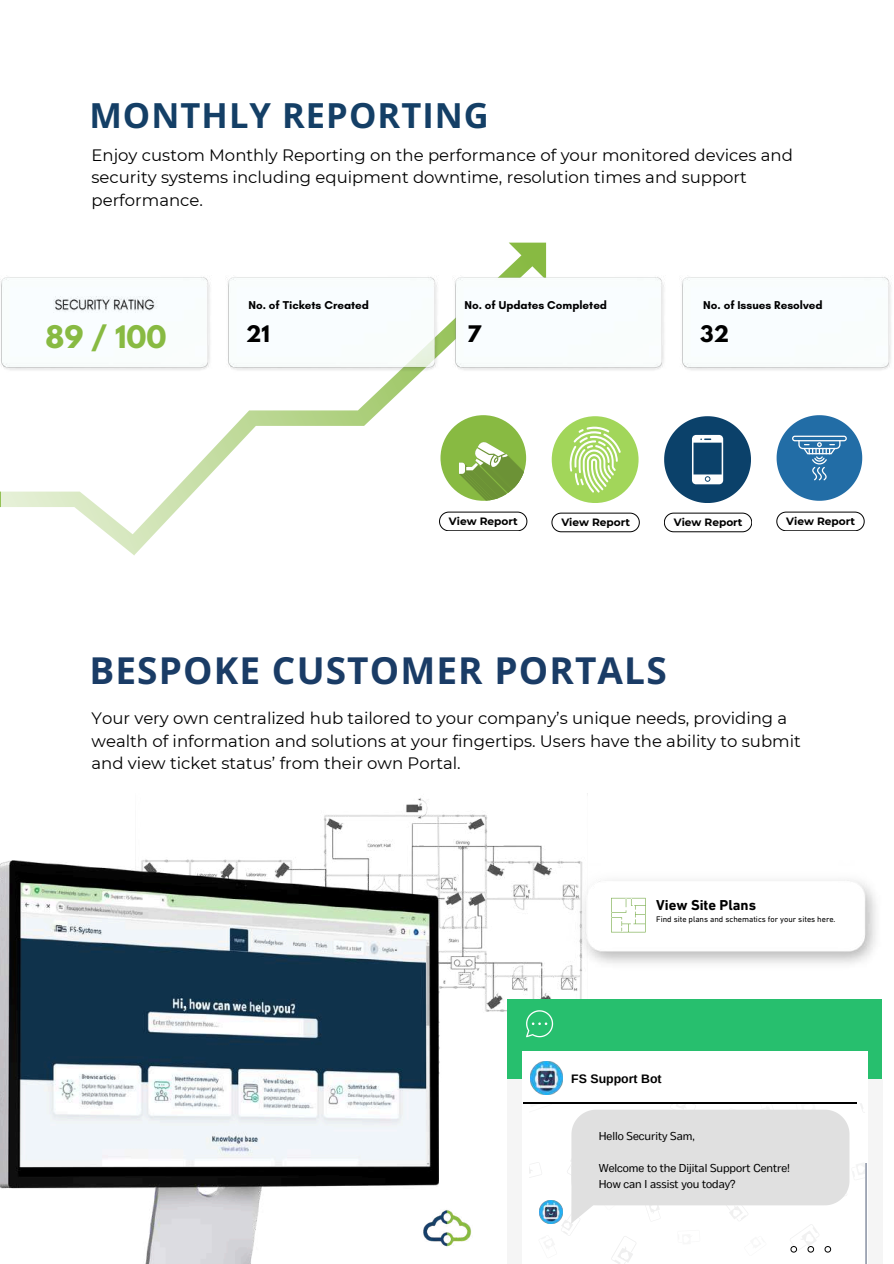
<style>
.page{position:relative;width:894px;height:1264px;background:#fff}
.page>*{position:absolute;margin:0;border:0;box-sizing:border-box;transform-origin:0 0}
.t1{font:700 37.05px "Open Sans";letter-spacing:.03em;color:#1a3c66}
.t2{font:700 34.5px "Open Sans";letter-spacing:.03em;color:#143f66}
.t3{font:700 27.45px "League Spartan";color:#88ba42}
.t4{font:700 20.25px "League Spartan";color:#000}
.t5{font:16.5px/22.5px "Montserrat";color:#000}
.t6{font:700 14.55px "DIN Next LT Pro";color:#000}
.t7{font:700 12.3px "Arimo";color:#000}
.t8{font:700 11.55px "Glacial Indifference";color:#000}
.t9{font:11.4px/15.9px "Body Text";color:#000}
.t10{font:700 10.65px "Montserrat";color:#000}
.t11{font:8.25px "DIN Next LT Pro";color:#000}
</style>
<div class="page">
<img style="left:145px;top:798px;width:437px;height:333px">
<img style="left:0;top:860px;width:438px;height:403px">
<img style="left:566px;top:860px;width:310px;height:110px">
<svg style="left:611px;top:897px;width:34px;height:35px"></svg>
<div style="left:507px;top:999px;width:374px;height:264px;background:#27bf6e"></div>
<div style="left:507px;top:1079px;width:374px;height:184px;background:#f5f5f5"></div>
<div style="left:521px;top:1051px;width:346px;height:212px;background:#fff"></div>
<hr style="left:523px;top:1102px;width:333px;height:1px;background:#000">
<img style="left:530px;top:1061px;width:32px;height:32px">
<svg style="left:529px;top:1103px;width:337px;height:160px"></svg>
<svg style="left:526px;top:1010px;width:27px;height:27px"></svg>
<svg style="left:0;top:242px;width:546px;height:313px"></svg>
<img style="left:226px;top:275px;width:213px;height:97px">
<img style="left:453px;top:275px;width:211px;height:97px">
<img style="left:680px;top:277px;width:211px;height:93px">
<img style="left:0;top:275px;width:213px;height:97px">
<img style="left:54px;top:297px;width:103px;height:15px">
<div style="left:440px;top:415px;width:86px;height:85px;background:#88ba42;border-radius:50%"></div>
<svg style="left:459px;top:442px;width:67px;height:58px"></svg>
<svg style="left:551px;top:416px;width:87px;height:87px"></svg>
<svg style="left:664px;top:416px;width:86px;height:87px"></svg>
<svg style="left:776px;top:415px;width:85px;height:85px"></svg>
<svg style="left:439px;top:512px;width:88px;height:19px"></svg>
<svg style="left:551px;top:513px;width:88px;height:19px"></svg>
<svg style="left:664px;top:513px;width:87px;height:19px"></svg>
<svg style="left:776px;top:512px;width:88px;height:19px"></svg>
<img style="left:418px;top:1204px;width:54px;height:46px">
<h2 class="t2" style="left:89px;top:92px;width:401px">MONTHLY REPORTING</h2>
<p class="t5" style="left:91px;top:143px;width:702px">Enjoy custom Monthly Reporting on the performance of your monitored devices and security systems including equipment downtime, resolution times and support performance.</p>
<h3 class="t3" style="left:45px;top:323px;width:122px">89 / 100</h3>
<p class="t8" style="left:248px;top:298px;width:122px">No. of Tickets Created</p>
<p class="t8" style="left:464px;top:298px;width:144px">No. of Updates Completed</p>
<p class="t8" style="left:703px;top:298px;width:121px">No. of Issues Resolved</p>
<p class="t4" style="left:246px;top:323px;width:25px">21</p>
<p class="t4" style="left:467px;top:323px;width:15px">7</p>
<p class="t4" style="left:700px;top:323px;width:30px">32</p>
<p class="t10" style="left:449px;top:514px;width:70px">View Report</p>
<p class="t10" style="left:561px;top:516px;width:70px">View Report</p>
<p class="t10" style="left:673px;top:516px;width:70px">View Report</p>
<p class="t10" style="left:786px;top:514px;width:70px">View Report</p>
<h1 class="t1" style="left:89px;top:644px;width:578px">BESPOKE CUSTOMER PORTALS</h1>
<p class="t5" style="left:91px;top:707px;width:710px">Your very own centralized hub tailored to your company’s unique needs, providing a wealth of information and solutions at your fingertips. Users have the ability to submit and view ticket status’ from their own Portal.</p>
<p class="t6" style="left:656px;top:899px;width:101px">View Site Plans</p>
<p class="t11" style="left:656px;top:915px;width:181px">Find site plans and schematics for your sites here.</p>
<p class="t7" style="left:571px;top:1072px;width:92px">FS Support Bot</p>
<p class="t9" style="left:598px;top:1129px;width:97px">Hello Security Sam,</p>
<p class="t9" style="left:598px;top:1160px;width:193px">Welcome to the Dijital Support Centre!<br>How can I assist you today?</p>
</div>
